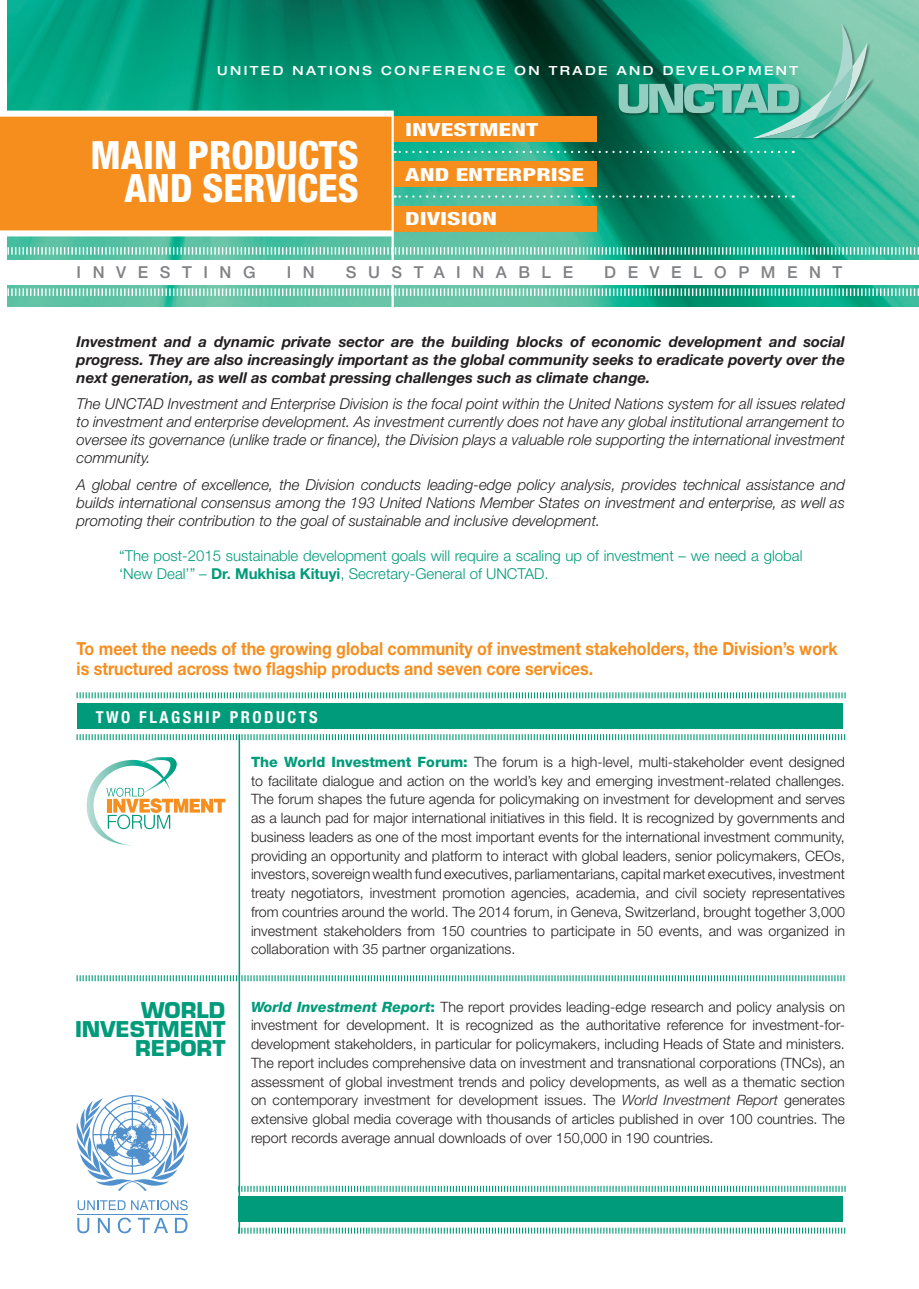
<style>
.page{position:relative;width:919px;height:1289px;background:#fff}
.page>*{position:absolute;margin:0;border:0;box-sizing:border-box;transform-origin:0 0}
.t1{font:800 condensed 39px/33px "Helvetica Neue LT Std";color:#fff;text-align:right}
.t2{font:700 21.3px/19px "Eurostile LT Std";color:#009b7a;text-align:right}
.t3{font:700 18px/19.5px "Helvetica Neue LT Std";color:#f68e1e;scale:.89 1}
.t4{font:800 condensed 18px "Helvetica Neue LT Std";color:#fff;scale:1.4 1}
.t5{font:500 16.5px "Helvetica Neue LT Std";letter-spacing:.7em;color:#808285}
.t6{font:700 condensed 16.5px "Helvetica Neue LT Std";letter-spacing:.15em;color:#fff}
.t7{font:italic 300 15px/18px "Helvetica Neue LT Std";color:#231f20;text-align:justify}
.t8{font:italic 700 15px/18px "Helvetica Neue LT Std";color:#231f20;text-align:justify}
.t9{font:300 15px/18px "Helvetica Neue LT Std";color:#009b7a}
.t10{font:300 14.25px/18.8px "Helvetica Neue LT Std";color:#231f20;text-align:justify}
.t11{font:500 expanded 12.6px "Helvetica Neue LT Std";letter-spacing:.19em;color:#fff}
.s1{font-style:italic}
.s2{font-weight:700}
.s3{font-weight:800;color:#009b7a}
.s4{font-weight:800;font-style:italic;color:#009b7a}
</style>
<div class="page">
<div style="left:77px;top:703px;width:765px;height:25px;background:#009b7a"></div>
<svg style="left:77px;top:734px;width:768px;height:7px"></svg>
<svg style="left:77px;top:692px;width:769px;height:7px"></svg>
<div style="left:238px;top:1196px;width:605px;height:25px;background:#009b7a"></div>
<svg style="left:240px;top:1227px;width:605px;height:6px"></svg>
<svg style="left:240px;top:1185px;width:605px;height:6px"></svg>
<hr style="left:238px;top:734px;width:2px;height:499px;background:#009b7a">
<svg style="left:77px;top:974px;width:768px;height:8px"></svg>
<svg style="left:87px;top:757px;width:138px;height:88px"></svg>
<img style="left:8px;top:0;width:910px;height:306px">
<svg style="left:7px;top:246px;width:911px;height:10px;background:#74cab3"></svg>
<svg style="left:7px;top:287px;width:911px;height:10px;background:#78ccb5"></svg>
<div style="left:0;top:260px;width:918px;height:24px;background:#fff"></div>
<div style="left:392px;top:116px;width:204px;height:26px;background:#f68e1e"></div>
<div style="left:392px;top:161px;width:204px;height:26px;background:#f68e1e"></div>
<div style="left:392px;top:206px;width:204px;height:26px;background:#f68e1e"></div>
<svg style="left:394px;top:151px;width:392px;height:2px"></svg>
<svg style="left:394px;top:195px;width:392px;height:3px"></svg>
<div style="left:0;top:116px;width:392px;height:115px;background:#f68e1e"></div>
<div style="left:0;top:230px;width:393px;height:6px;background:#fff"></div>
<div style="left:0;top:111px;width:392px;height:6px;background:#fff"></div>
<hr style="left:391px;top:111px;width:3px;height:203px;background:#fff">
<svg style="left:77px;top:1217px;width:12px;height:16px"></svg>
<svg style="left:98px;top:1217px;width:12px;height:15px"></svg>
<svg style="left:118px;top:1217px;width:13px;height:16px"></svg>
<svg style="left:138px;top:1217px;width:30px;height:15px"></svg>
<svg style="left:175px;top:1217px;width:12px;height:15px"></svg>
<hr style="left:77px;top:1213px;width:110px;height:1px;background:#5090cc">
<svg style="left:78px;top:1200px;width:110px;height:10px"></svg>
<svg style="left:77px;top:1095px;width:111px;height:95px"></svg>
<div style="left:754px;top:23px;width:121px;height:118px;background:#231f20;opacity:.5"></div>
<svg style="left:618px;top:23px;width:253px;height:114px;background:#43af95"></svg>
<p class="t11" style="left:217px;top:63px;width:582px">UNITED N ATIONS CONFERENCE ON TRADE AND D EVELOPMENT</p>
<h1 class="t1" style="left:90px;top:138px;width:269px">MAIN PRODUCTS<br>AND SERVICES</h1>
<p class="t4" style="left:405px;top:118px;width:96px">INVESTMENT</p>
<p class="t4" style="left:405px;top:163px;width:129px">AND ENTERPRISE</p>
<p class="t4" style="left:405px;top:208px;width:67px">DIVISION</p>
<p class="t5" style="left:77px;top:262px;width:180px">INVESTI NG</p>
<p class="t5" style="left:287px;top:262px;width:30px">I N</p>
<p class="t5" style="left:346px;top:262px;width:229px">SUSTAI NABLE</p>
<p class="t5" style="left:604px;top:262px;width:240px">DEVELOPMENT</p>
<p class="t8" style="left:77px;top:332px;width:769px">Investment and a dynamic private sector are the building blocks of economic development and social progress. They are also increasingly important as the global community seeks to eradicate poverty over the next generation, as well as combat pressing challenges such as climate change.</p>
<p class="t7" style="left:77px;top:395px;width:769px">The UNCTAD Investment and Enterprise Division is the focal point within the United Nations system for all issues related to investment and enterprise development. As investment currently does not have any global institutional arrangement to oversee its governance (unlike trade or finance), the Division plays a valuable role supporting the international investment community.</p>
<p class="t7" style="left:77px;top:475px;width:769px">A global centre of excellence, the Division conducts leading-edge policy analysis, provides technical assistance and builds international consensus among the 193 United Nations Member States on investment and enterprise, as well as promoting their contribution to the goal of sustainable and inclusive development.</p>
<p class="t9" style="left:119px;top:546px;width:684px">“The post-2015 sustainable development goals will require a scaling up of investment – we need a global ‘New Deal’” <span class="s1">–</span> <span class="s2">Dr. Mukhisa Kituyi</span>, Secretary-General of UNCTAD.</p>
<p class="t3" style="left:77px;top:638px;width:856px">To meet the needs of the growing global community of investment stakeholders, the Division’s work is structured across two flagship products and seven core services.</p>
<p class="t6" style="left:96px;top:706px;width:223px">TWO FLAGSHIP PRODUCT S</p>
<p class="t10" style="left:251px;top:752px;width:595px"><span class="s3">The World Investment Forum:</span> The forum is a high-level, multi-stakeholder event designed to facilitate dialogue and action on the world’s key and emerging investment-related challenges.<br>The forum shapes the future agenda for policymaking on investment for development and serves as a launch pad for major international initiatives in this field. It is recognized by governments and business leaders as one of the most important events for the international investment community, providing an opportunity and platform to interact with global leaders, senior policymakers, CEOs, investors, sovereign wealth fund executives, parliamentarians, capital market executives, investment treaty negotiators, investment promotion agencies, academia, and civil society representatives from countries around the world. The 2014 forum, in Geneva, Switzerland, brought together 3,000 investment stakeholders from 150 countries to participate in 50 events, and was organized in collaboration with 35 partner organizations.</p>
<h2 class="t2" style="left:75px;top:1000px;width:152px">WORLD<br>INVESTMENT<br>REPORT</h2>
<p class="t10" style="left:251px;top:996px;width:595px"><span class="s4">World Investment Report</span><span class="s3">:</span> The report provides leading-edge research and policy analysis on investment for development. It is recognized as the authoritative reference for investment-for&shy;development stakeholders, in particular for policymakers, including Heads of State and ministers.<br>The report includes comprehensive data on investment and transnational corporations (TNCs), an assessment of global investment trends and policy developments, as well as a thematic section on contemporary investment for development issues. The <span class="s1">World Investment Report</span> generates extensive global media coverage with thousands of articles published in over 100 countries. The report records average annual downloads of over 150,000 in 190 countries.</p>
</div>
